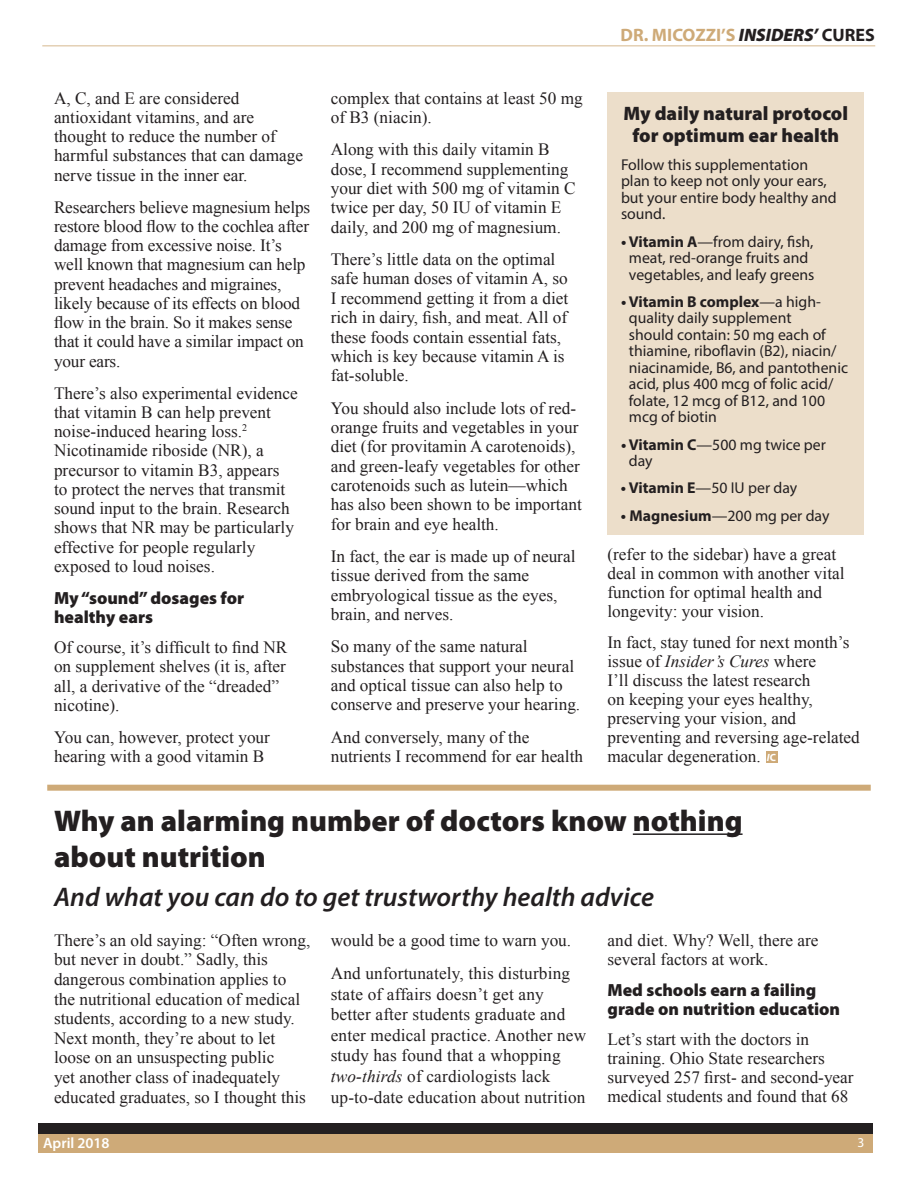
<style>
.page{position:relative;width:918px;height:1188px;background:#fff}
.page>*{position:absolute;margin:0;border:0;box-sizing:border-box;transform-origin:0 0}
.article_head_span{font:900 30px/36px "Myriad Pro";color:#231f20}
.subtitle{font:italic 600 27px "Myriad Pro";color:#231f20}
.Sidebar_title{font:900 19.5px/22.5px "Myriad Pro";color:#231f20;text-align:center}
.t1{font:700 18px "Myriad Pro";color:#ceaa78}
.Subhead{font:900 17.7px/19.2px "Myriad Pro";color:#231f20}
.t2{font:17.25px/19.2px "Times New Roman";color:#231f20}
.Sidebar_Text{font:15.75px/16.5px "Myriad Pro";color:#231f20}
.t3{font:600 15px "Myriad Pro";color:#fff}
.t4{font:13.5px "Myriad Pro";color:#fff}
.t5{font:italic 700 10.5px "Myriad Pro";color:#fff}
.s1{font-weight:900;font-style:italic;color:#231f20}
.s2{color:#231f20}
.s3{font-weight:700}
.s4{font-style:italic}
.s5{font-style:normal}
</style>
<div class="page">
<hr style="left:42px;top:45px;width:833px;height:2px;background:#e4d0b4">
<div style="left:38px;top:1128px;width:834px;height:25px;background:#ceaa78"></div>
<div style="left:38px;top:1123px;width:834px;height:11px;background:#231f20"></div>
<div style="left:47px;top:785px;width:824px;height:6px;background:#ceaa78"></div>
<hr style="left:633px;top:833px;width:110px;height:2px;background:#231f20">
<div style="left:766px;top:752px;width:12px;height:11px;background:#ceaa78"></div>
<div style="left:608px;top:92px;width:256px;height:442px;background:#ecdeca"></div>
<p class="t2" style="left:54px;top:88px;width:251px">A, C, and E are considered antioxidant vitamins, and are thought to reduce the number of harmful substances that can damage nerve tissue in the inner ear.</p>
<p class="t2" style="left:54px;top:197px;width:258px">Researchers believe magnesium helps restore blood flow to the cochlea after damage from excessive noise. It’s well known that magnesium can help prevent headaches and migraines, likely because of its effects on blood flow in the brain. So it makes sense that it could have a similar impact on your ears.</p>
<p class="t2" style="left:54px;top:383px;width:245px">There’s also experimental evidence that vitamin B can help prevent noise-induced hearing loss.<sup>2<br></sup>Nicotinamide riboside (NR), a precursor to vitamin B3, appears<br>to protect the nerves that transmit sound input to the brain. Research shows that NR may be particularly effective for people regularly exposed to loud noises.</p>
<p class="Subhead" style="left:54px;top:588px;width:192px">My “sound” dosages for healthy ears</p>
<p class="t2" style="left:54px;top:637px;width:235px">Of course, it’s difficult to find NR on supplement shelves (it is, after all, a derivative of the “dreaded” nicotine).</p>
<p class="t2" style="left:54px;top:727px;width:218px">You can, however, protect your hearing with a good vitamin B</p>
<p class="t2" style="left:331px;top:88px;width:254px">complex that contains at least 50 mg of B3 (niacin).</p>
<p class="t2" style="left:331px;top:140px;width:246px">Along with this daily vitamin B dose, I recommend supplementing your diet with 500 mg of vitamin C twice per day, 50 IU of vitamin E daily, and 200 mg of magnesium.</p>
<p class="t2" style="left:331px;top:249px;width:239px">There’s little data on the optimal safe human doses of vitamin A, so<br>I recommend getting it from a diet rich in dairy, fish, and meat. All of these foods contain essential fats, which is key because vitamin A is fat-soluble.</p>
<p class="t2" style="left:331px;top:398px;width:253px">You should also include lots of red&shy;orange fruits and vegetables in your diet (for provitamin A carotenoids), and green-leafy vegetables for other carotenoids such as lutein—which has also been shown to be important for brain and eye health.</p>
<p class="t2" style="left:331px;top:546px;width:246px">In fact, the ear is made up of neural tissue derived from the same embryological tissue as the eyes, brain, and nerves.</p>
<p class="t2" style="left:331px;top:637px;width:251px">So many of the same natural substances that support your neural and optical tissue can also help to conserve and preserve your hearing.</p>
<p class="t2" style="left:331px;top:727px;width:254px">And conversely, many of the nutrients I recommend for ear health</p>
<p class="t1" style="left:620px;top:23px;width:256px">DR. MICOZZI’S <span class="s1">INSIDERS’</span> <span class="s2">CURES</span></p>
<p class="Sidebar_title" style="left:623px;top:102px;width:226px">My daily natural protocol for optimum ear health</p>
<p class="Sidebar_Text" style="left:621px;top:156px;width:217px">Follow this supplementation plan to keep not only your ears, but your entire body healthy and sound.</p>
<p class="Sidebar_Text" style="left:621px;top:233px;width:195px;text-align:center"><span class="s3">• Vitamin A</span>—from dairy, fish, meat, red-orange fruits and vegetables, and leafy greens</p>
<p class="Sidebar_Text" style="left:629px;top:293px;width:221px;text-indent:-8px"><span class="s3">• Vitamin B complex</span>—a high&shy;quality daily supplement<br>should contain: 50 mg each of thiamine, riboflavin (B2), niacin/ niacinamide, B6, and pantothenic acid, plus 400 mcg of folic acid/ folate, 12 mcg of B12, and 100 mcg of biotin</p>
<p class="Sidebar_Text" style="left:629px;top:436px;width:199px;text-indent:-8px"><span class="s3">• Vitamin C</span>—500 mg twice per day</p>
<p class="Sidebar_Text" style="left:621px;top:480px;width:178px"><span class="s3">• Vitamin E</span>—50 IU per day</p>
<p class="Sidebar_Text" style="left:621px;top:507px;width:210px"><span class="s3">• Magnesium</span>—200 mg per day</p>
<p class="t2" style="left:608px;top:544px;width:239px">(refer to the sidebar) have a great deal in common with another vital function for optimal health and longevity: your vision.</p>
<p class="t2" style="left:608px;top:633px;width:254px">In fact, stay tuned for next month’s issue of <span class="s4">Insider’s Cures</span> where<br>I’ll discuss the latest research<br>on keeping your eyes healthy, preserving your vision, and preventing and reversing age-related macular degeneration.</p>
<p class="t5" style="left:767px;top:751px;width:11px">I<span class="s5">C</span></p>
<p class="article_head_span" style="left:54px;top:803px;width:690px">Why an alarming number of doctors know nothing about nutrition</p>
<p class="subtitle" style="left:54px;top:880px;width:602px">And what you can do to get trustworthy health advice</p>
<p class="t2" style="left:54px;top:930px;width:258px;line-height:19.6px">There’s an old saying: “Often wrong, but never in doubt.” Sadly, this dangerous combination applies to the nutritional education of medical students, according to a new study.<br>Next month, they’re about to let loose on an unsuspecting public<br>yet another class of inadequately educated graduates, so I thought this</p>
<p class="t2" style="left:331px;top:930px;width:242px">would be a good time to warn you.</p>
<p class="t2" style="left:608px;top:930px;width:212px">and diet. Why? Well, there are several factors at work.</p>
<p class="Subhead" style="left:608px;top:981px;width:234px">Med schools earn a failing grade on nutrition education</p>
<p class="t2" style="left:608px;top:1030px;width:248px">Let’s start with the doctors in training. Ohio State researchers surveyed 257 first- and second-year medical students and found that 68</p>
<p class="t2" style="left:331px;top:963px;width:257px;line-height:20.5px">And unfortunately, this disturbing state of affairs doesn’t get any better after students graduate and enter medical practice. Another new study has found that a whopping <span class="s4">two-thirds</span> of cardiologists lack up-to-date education about nutrition</p>
<p class="t3" style="left:43px;top:1134px;width:68px">April 2018</p>
<p class="t4" style="left:858px;top:1134px;width:8px">3</p>
</div>
